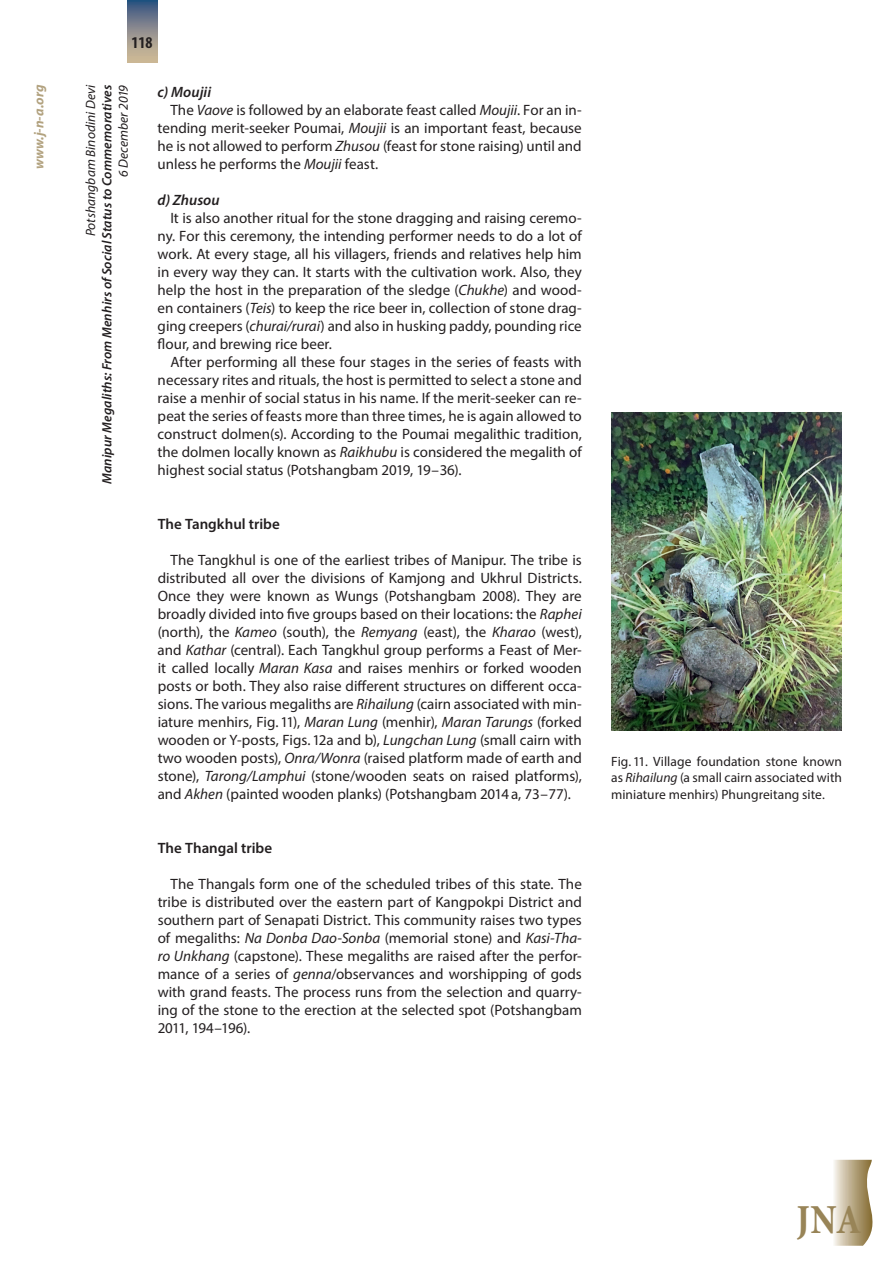
<style>
.page{position:relative;width:893px;height:1263px;background:#fff}
.page>*{position:absolute;margin:0;border:0;box-sizing:border-box;transform-origin:0 0}
.t1{font:700 condensed 41.7px "Minion Pro";color:#988457;scale:.96 1}
.t2{font:700 condensed 16.5px "Myriad Pro";color:#231f20}
.t3{font:15px/18px "Myriad Pro";color:#231f20;text-align:justify}
.t4{font:600 15px "Myriad Pro";color:#231f20}
.t5{font:italic 600 15px "Myriad Pro";letter-spacing:.005em;color:#231f20}
.t6{font:13.5px/16.2px "Myriad Pro";color:#231f20;text-align:justify}
.t7{font:italic 600 13.5px "Myriad Pro";letter-spacing:.01em;color:#231f20}
.t8{font:italic 13.5px "Myriad Pro";letter-spacing:.005em;color:#231f20}
.t9{font:italic 700 13.5px "Myriad Pro";color:#b2a27f}
.s1{font-style:italic}
</style>
<div class="page">
<svg style="left:834px;top:1160px;width:39px;height:86px;background:#c3b699"></svg>
<svg style="left:128px;top:0;width:30px;height:63px;background:#898b8d"></svg>
<img style="left:611px;top:412px;width:231px;height:318px">
<p class="t9" style="left:30px;top:169px;width:86px;rotate:-90deg">www.j-n-a.org</p>
<p class="t2" style="left:132px;top:32px;width:23px">118</p>
<p class="t8" style="left:82px;top:236px;width:153px;rotate:-90deg">Potshangbam Binodini Devi</p>
<p class="t7" style="left:98px;top:484px;width:401px;rotate:-90deg">Manipur Megaliths: From Menhirs of Social Status to Commemoratives</p>
<p class="t8" style="left:115px;top:177px;width:94px;rotate:-90deg">6 December 2019</p>
<p class="t5" style="left:158px;top:82px;width:55px">c) Moujii</p>
<p class="t3" style="left:170px;top:100px;width:413px">The <span class="s1">Vaove</span> is followed by an elaborate feast called <span class="s1">Moujii</span>. For an in-</p>
<p class="t3" style="left:158px;top:118px;width:426px">tending merit-seeker Poumai, <span class="s1">Moujii</span> is an important feast, because</p>
<p class="t3" style="left:158px;top:136px;width:426px">he is not allowed to perform <span class="s1">Zhusou</span> (feast for stone raising) until and</p>
<p class="t3" style="left:158px;top:154px;width:222px">unless he performs the <span class="s1">Moujii</span> feast.</p>
<p class="t5" style="left:158px;top:190px;width:64px">d) Zhusou</p>
<p class="t3" style="left:158px;top:208px;width:426px;text-indent:13px">It is also another ritual for the stone dragging and raising ceremo&shy;ny. For this ceremony, the intending performer needs to do a lot of work. At every stage, all his villagers, friends and relatives help him in every way they can. It starts with the cultivation work. Also, they help the host in the preparation of the sledge (<span class="s1">Chukhe</span>) and wood&shy;en containers (<span class="s1">Teis</span>) to keep the rice beer in, collection of stone drag&shy;ging creepers (<span class="s1">churai/rurai</span>) and also in husking paddy, pounding rice flour, and brewing rice beer.</p>
<p class="t3" style="left:158px;top:352px;width:426px;text-indent:13px">After performing all these four stages in the series of feasts with necessary rites and rituals, the host is permitted to select a stone and raise a menhir of social status in his name. If the merit-seeker can re&shy;peat the series of feasts more than three times, he is again allowed to construct dolmen(s). According to the Poumai megalithic tradition, the dolmen locally known as <span class="s1">Raikhubu</span> is considered the megalith of highest social status (Potshangbam 2019, 19–36).</p>
<p class="t4" style="left:158px;top:514px;width:124px">The Tangkhul tribe</p>
<p class="t3" style="left:158px;top:550px;width:426px;text-indent:13px">The Tangkhul is one of the earliest tribes of Manipur. The tribe is distributed all over the divisions of Kamjong and Ukhrul Districts.<br>Once they were known as Wungs (Potshangbam 2008). They are broadly divided into five groups based on their locations: the <span class="s1">Raphei </span>(north), the <span class="s1">Kameo</span> (south), the <span class="s1">Remyang</span> (east), the <span class="s1">Kharao</span> (west), and <span class="s1">Kathar</span> (central). Each Tangkhul group performs a Feast of Mer&shy;it called locally <span class="s1">Maran Kasa</span> and raises menhirs or forked wooden posts or both. They also raise different structures on different occa&shy;sions. The various megaliths are <span class="s1">Rihailung</span> (cairn associated with min&shy;iature menhirs, Fig.11), <span class="s1">Maran Lung</span> (menhir), <span class="s1">Maran Tarungs</span> (forked wooden or Y-posts, Figs.12a and b), <span class="s1">Lungchan Lung</span> (small cairn with two wooden posts), <span class="s1">Onra/Wonra</span> (raised platform made of earth and stone), <span class="s1">Tarong/Lamphui</span> (stone/wooden seats on raised platforms), and <span class="s1">Akhen</span> (painted wooden planks) (Potshangbam 2014a, 73–77).</p>
<p class="t4" style="left:158px;top:838px;width:116px">The Thangal tribe</p>
<p class="t3" style="left:158px;top:874px;width:426px;text-indent:13px">The Thangals form one of the scheduled tribes of this state. The tribe is distributed over the eastern part of Kangpokpi District and southern part of Senapati District. This community raises two types of megaliths: <span class="s1">Na Donba Dao-Sonba</span> (memorial stone) and <span class="s1">Kasi-Tha&shy;ro Unkhang</span> (capstone). These megaliths are raised after the perfor&shy;mance of a series of <span class="s1">genna</span>/observances and worshipping of gods with grand feasts. The process runs from the selection and quarry&shy;ing of the stone to the erection at the selected spot (Potshangbam 2011, 194–196).</p>
<p class="t6" style="left:611px;top:753px;width:232px">Fig.11. Village foundation stone known as <span class="s1">Rihailung</span> (a small cairn associated with miniature menhirs) Phungreitang site.</p>
<h1 class="t1" style="left:796px;top:1191px;width:69px">JNA</h1>
</div>
